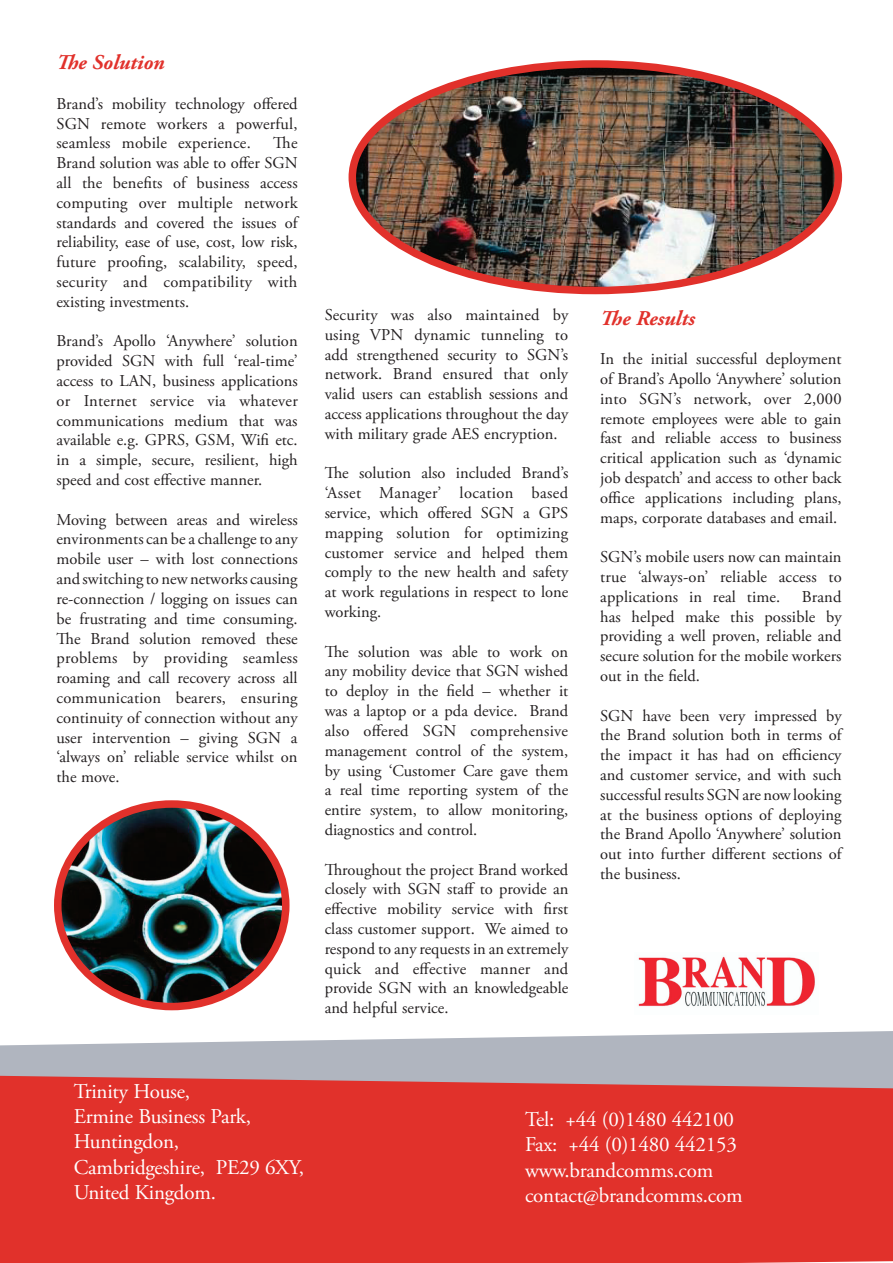
<style>
.page{position:relative;width:893px;height:1263px;background:#fff}
.page>*{position:absolute;margin:0;border:0;box-sizing:border-box;transform-origin:0 0}
.t1{font:21px/25.2px "Adobe Garamond Pro";letter-spacing:-.01em;color:#fff}
.t2{font:italic 700 21px "Adobe Garamond Pro";color:#e1312b}
.t3{font:16.5px/19.8px "Adobe Garamond Pro";color:#231f20;text-align:justify}
</style>
<div class="page">
<div style="left:0;top:1089px;width:893px;height:174px;background:#e1312b"></div>
<svg style="left:0;top:1031px;width:893px;height:58px;fill:#b0b5bf"></svg>
<img style="left:352px;top:64px;width:486px;height:226px;border-radius:50%">
<div style="left:349px;top:60px;width:493px;height:234px;border:7px solid #e1312b;border-radius:50%"></div>
<img style="left:58px;top:804px;width:228px;height:202px;border-radius:50%">
<div style="left:54px;top:800px;width:236px;height:210px;border:7px solid #e1312b;border-radius:50%"></div>
<img style="left:638px;top:956px;width:177px;height:51px">
<p class="t2" style="left:56px;top:50px;width:110px">The Solution</p>
<p class="t3" style="left:56px;top:94px;width:243px">Brand’s mobility technology offered SGN remote workers a powerful, seamless mobile experience.</p>
<p class="t3" style="left:56px;top:134px;width:243px;text-indent:217px">The Brand solution was able to offer SGN all the benefits of business access computing over multiple network standards and covered the issues of reliability, ease of use, cost, low risk, future proofing, scalability, speed, security and compatibility with existing investments.</p>
<p class="t3" style="left:56px;top:332px;width:243px">Brand’s Apollo ‘Anywhere’ solution provided SGN with full ‘real-time’ access to LAN, business applications or Internet service via whatever communications medium that was available e.g. GPRS, GSM, Wifi etc. in a simple, secure, resilient, high speed and cost effective manner.</p>
<p class="t3" style="left:56px;top:510px;width:243px">Moving between areas and wireless environments can be a challenge to any mobile user – with lost connections and switching to new networks causing re-connection / logging on issues can be frustrating and time consuming.<br>The Brand solution removed these problems by providing seamless roaming and call recovery across all communication bearers, ensuring continuity of connection without any user intervention – giving SGN a ‘always on’ reliable service whilst on the move.</p>
<p class="t3" style="left:325px;top:305px;width:245px">Security was also maintained by using VPN dynamic tunneling to add strengthened security to SGN’s network. Brand ensured that only valid users can establish sessions and access applications throughout the day with military grade AES encryption.</p>
<p class="t3" style="left:325px;top:464px;width:245px">The solution also included Brand’s ‘Asset Manager’ location based service, which offered SGN a GPS mapping solution for optimizing customer service and helped them comply to the new health and safety at work regulations in respect to lone working.</p>
<p class="t3" style="left:325px;top:642px;width:245px">The solution was able to work on any mobility device that SGN wished to deploy in the field – whether it was a laptop or a pda device. Brand also offered SGN comprehensive management control of the system, by using ‘Customer Care gave them a real time reporting system of the entire system, to allow monitoring, diagnostics and control.</p>
<p class="t3" style="left:325px;top:860px;width:245px">Throughout the project Brand worked closely with SGN staff to provide an effective mobility service with first class customer support. We aimed to respond to any requests in an extremely quick and effective manner and provide SGN with an knowledgeable and helpful service.</p>
<p class="t2" style="left:600px;top:306px;width:96px">The Results</p>
<p class="t3" style="left:600px;top:350px;width:243px">In the initial successful deployment of Brand’s Apollo ‘Anywhere’ solution into SGN’s network, over 2,000 remote employees were able to gain fast and reliable access to business critical application such as ‘dynamic job despatch’ and access to other back office applications including plans, maps, corporate databases and email.</p>
<p class="t3" style="left:600px;top:548px;width:243px">SGN’s mobile users now can maintain true ‘always-on’ reliable access to applications in real time.</p>
<p class="t3" style="left:600px;top:587px;width:243px;text-indent:202px">Brand has helped make this possible by providing a well proven, reliable and secure solution for the mobile workers out in the field.</p>
<p class="t3" style="left:600px;top:706px;width:243px">SGN have been very impressed by the Brand solution both in terms of the impact it has had on efficiency and customer service, and with such successful results SGN are now looking at the business options of deploying the Brand Apollo ‘Anywhere’ solution out into further different sections of the business.</p>
<p class="t1" style="left:74px;top:1079px;width:232px">Trinity House,<br>Ermine Business Park,<br>Huntingdon,<br>Cambridgeshire, PE29 6XY,<br>United Kingdom.</p>
<p class="t1" style="left:525px;top:1108px;width:219px">Tel: +44 (0)1480 442100<br>Fax: +44 (0)1480 442153 www.brandcomms.com contact@brandcomms.com</p>
</div>
